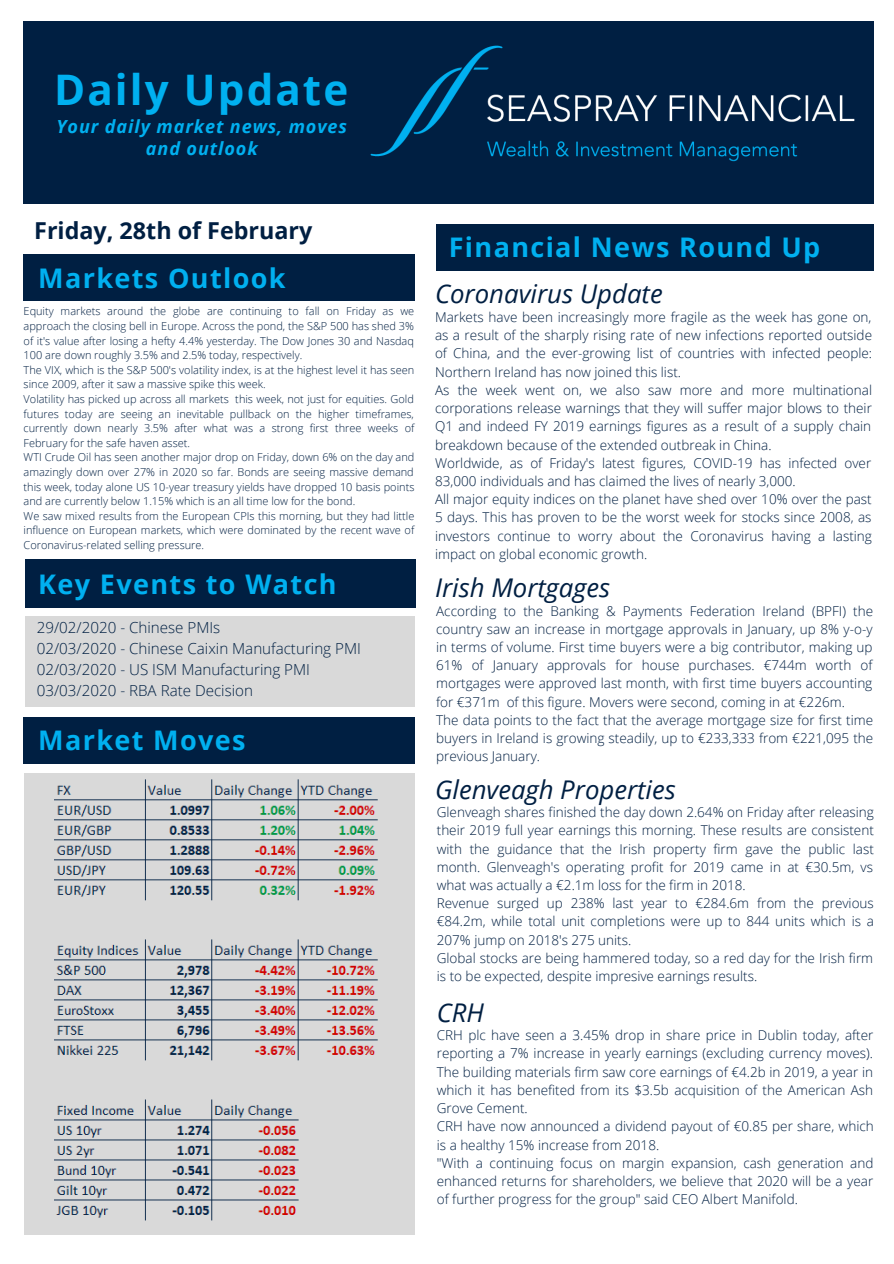
<style>
.page{position:relative;width:894px;height:1264px;background:#fff}
.page>*{position:absolute;margin:0;border:0;box-sizing:border-box;transform-origin:0 0}
.t1{font:700 42.15px "Open Sans";letter-spacing:.05em;color:#00b0f0}
.t2{font:700 27px "Open Sans";letter-spacing:.05em;color:#00b0f0}
.t3{font:italic 25.8px "Open Sans";color:#001f42}
.t4{font:700 23.25px "Open Sans";color:#001f42}
.t5{font:italic 700 18px/22px "Open Sans";letter-spacing:.05em;color:#00b0f0;text-align:center}
.t6{font:300 15.15px/21.1px "Open Sans";color:#001f42}
.t7{font:300 13.5px/18.1px "Open Sans";color:#001f42}
.t8{font:300 10.95px/14.5px "Open Sans";color:#001f42}
</style>
<div class="page">
<div style="left:24px;top:21px;width:849px;height:182px;background:#001f42"></div>
<div style="left:24px;top:254px;width:390px;height:46px;background:#001f42"></div>
<div style="left:24px;top:717px;width:390px;height:46px;background:#001f42"></div>
<div style="left:436px;top:224px;width:437px;height:46px;background:#001f42"></div>
<div style="left:25px;top:616px;width:389px;height:90px;background:#d9d9d9"></div>
<img style="left:370px;top:45px;width:485px;height:117px">
<div style="left:25px;top:559px;width:390px;height:49px;background:#001f42"></div>
<img style="left:25px;top:773px;width:389px;height:461px">
<h1 class="t1" style="left:54px;top:60px;width:295px">Daily Update</h1>
<h3 class="t5" style="left:56px;top:115px;width:292px">Your daily market news, moves and outlook</h3>
<h3 class="t4" style="left:34px;top:214px;width:279px">Friday, 28th of February</h3>
<h2 class="t2" style="left:448px;top:228px;width:373px">Financial News Round Up</h2>
<h2 class="t2" style="left:38px;top:259px;width:249px">Markets Outlook</h2>
<h3 class="t3" style="left:435px;top:276px;width:229px">Coronavirus Update</h3>
<p class="t8" style="left:24px;top:304px;width:392px">Equity markets around the globe are continuing to fall on Friday as we approach the closing bell in Europe. Across the pond, the S&amp;P 500 has shed 3% of it's value after losing a hefty 4.4% yesterday. The Dow Jones 30 and Nasdaq 100 are down roughly 3.5% and 2.5% today, respectively.<br>The VIX, which is the S&amp;P 500's volatility index, is at the highest level it has seen since 2009, after it saw a massive spike this week.<br>Volatility has picked up across all markets this week, not just for equities. Gold futures today are seeing an inevitable pullback on the higher timeframes, currently down nearly 3.5% after what was a strong first three weeks of February for the safe haven asset.<br>WTI Crude Oil has seen another major drop on Friday, down 6% on the day and amazingly down over 27% in 2020 so far. Bonds are seeing massive demand this week, today alone US 10-year treasury yields have dropped 10 basis points and are currently below 1.15% which is an all time low for the bond.<br>We saw mixed results from the European CPIs this morning, but they had little influence on European markets, which were dominated by the recent wave of Coronavirus-related selling pressure.</p>
<p class="t7" style="left:435px;top:307px;width:438px">Markets have been increasingly more fragile as the week has gone on, as a result of the sharply rising rate of new infections reported outside of China, and the ever-growing list of countries with infected people:<br>Northern Ireland has now joined this list.<br>As the week went on, we also saw more and more multinational corporations release warnings that they will suffer major blows to their Q1 and indeed FY 2019 earnings figures as a result of a supply chain breakdown because of the extended outbreak in China.<br>Worldwide, as of Friday's latest figures, COVID-19 has infected over 83,000 individuals and has claimed the lives of nearly 3,000.<br>All major equity indices on the planet have shed over 10% over the past 5 days. This has proven to be the worst week for stocks since 2008, as investors continue to worry about the Coronavirus having a lasting impact on global economic growth.</p>
<h2 class="t2" style="left:38px;top:565px;width:300px">Key Events to Watch</h2>
<p class="t6" style="left:37px;top:616px;width:325px">29/02/2020 - Chinese PMIs<br>02/03/2020 - Chinese Caixin Manufacturing PMI 02/03/2020 - US ISM Manufacturing PMI 03/03/2020 - RBA Rate Decision</p>
<h2 class="t2" style="left:38px;top:721px;width:209px">Market Moves</h2>
<h3 class="t3" style="left:435px;top:570px;width:176px">Irish Mortgages</h3>
<p class="t7" style="left:436px;top:601px;width:438px">According to the Banking &amp; Payments Federation Ireland (BPFI) the country saw an increase in mortgage approvals in January, up 8% y-o-y in terms of volume. First time buyers were a big contributor, making up 61% of January approvals for house purchases. €744m worth of mortgages were approved last month, with first time buyers accounting for €371m of this figure. Movers were second, coming in at €226m.<br>The data points to the fact that the average mortgage size for first time buyers in Ireland is growing steadily, up to €233,333 from €221,095 the previous January.</p>
<h3 class="t3" style="left:435px;top:771px;width:242px">Glenveagh Properties</h3>
<p class="t7" style="left:436px;top:802px;width:438px">Glenveagh shares finished the day down 2.64% on Friday after releasing their 2019 full year earnings this morning. These results are consistent with the guidance that the Irish property firm gave the public last month. Glenveagh's operating profit for 2019 came in at €30.5m, vs what was actually a €2.1m loss for the firm in 2018.<br>Revenue surged up 238% last year to €284.6m from the previous €84.2m, while total unit completions were up to 844 units which is a 207% jump on 2018's 275 units.<br>Global stocks are being hammered today, so a red day for the Irish firm is to be expected, despite impresive earnings results.</p>
<h3 class="t3" style="left:436px;top:994px;width:49px">CRH</h3>
<p class="t7" style="left:436px;top:1025px;width:438px">CRH plc have seen a 3.45% drop in share price in Dublin today, after reporting a 7% increase in yearly earnings (excluding currency moves).<br>The building materials firm saw core earnings of €4.2b in 2019, a year in which it has benefited from its $3.5b acquisition of the American Ash Grove Cement.<br>CRH have now announced a dividend payout of €0.85 per share, which is a healthy 15% increase from 2018.<br>"With a continuing focus on margin expansion, cash generation and enhanced returns for shareholders, we believe that 2020 will be a year of further progress for the group" said CEO Albert Manifold.</p>
</div>
